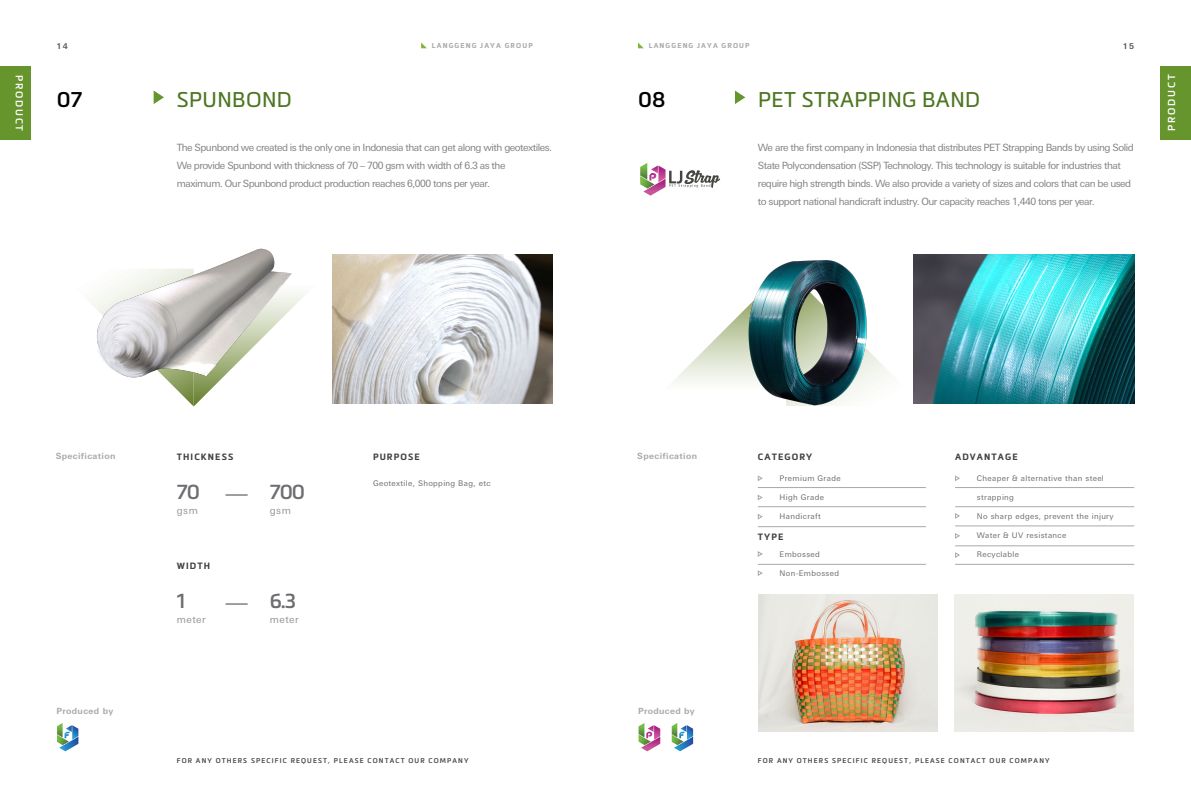
<style>
.page{position:relative;width:1191px;height:794px;background:#fff}
.page>*{position:absolute;margin:0;border:0;box-sizing:border-box;transform-origin:0 0}
.t1{font:21px "Metronic Pro";letter-spacing:.02em;color:#4c7620}
.t2{font:600 21px "Metronic Pro";color:#000}
.t3{font:600 20px "Metronic Pro";color:#6d6e71}
.t4{font:10px/18px "Univers Next W1 G";letter-spacing:-.05em;color:#808285}
.t5{font:10px "Univers Next W1 G";letter-spacing:.045em;color:#939598}
.t6{font:600 10px "Metronic Pro";letter-spacing:.18em;color:#fff}
.t7{font:700 9px "Metronic Pro";letter-spacing:.12em;color:#414042}
.t8{font:700 8.5px "Univers Next W1 G";letter-spacing:.045em;color:#a7a9ac}
.t9{font:700 8px "Univers Next W1 G";color:#58595b}
.t10{font:7.8px "Univers Next W1 G";letter-spacing:.045em;color:#6d6e71}
.t11{font:700 7px "Metronic Pro";letter-spacing:.16em;color:#a7a9ac}
.t12{font:600 6.8px "Metronic Pro";letter-spacing:.165em;color:#414042}
</style>
<div class="page">
<svg style="left:421px;top:43px;width:6px;height:5px"></svg>
<svg style="left:638px;top:43px;width:6px;height:5px"></svg>
<div style="left:0;top:66px;width:30px;height:74px;background:#66952e"></div>
<div style="left:1161px;top:66px;width:30px;height:74px;background:#66952e"></div>
<img style="left:89px;top:292px;width:218px;height:114px">
<img style="left:332px;top:254px;width:220px;height:149px">
<img style="left:92px;top:248px;width:210px;height:140px">
<img style="left:672px;top:334px;width:252px;height:70px">
<img style="left:913px;top:254px;width:221px;height:149px">
<img style="left:720px;top:260px;width:164px;height:146px">
<svg style="left:154px;top:91px;width:10px;height:13px"></svg>
<svg style="left:735px;top:91px;width:10px;height:13px"></svg>
<svg style="left:225px;top:495px;width:23px;height:1px"></svg>
<svg style="left:225px;top:604px;width:23px;height:1px"></svg>
<svg style="left:955px;top:475px;width:5px;height:6px"></svg>
<svg style="left:955px;top:513px;width:5px;height:6px"></svg>
<svg style="left:955px;top:533px;width:5px;height:6px"></svg>
<svg style="left:955px;top:552px;width:5px;height:6px"></svg>
<hr style="left:955px;top:487px;width:179px;height:1px;background:#a7a9ac">
<hr style="left:955px;top:506px;width:179px;height:1px;background:#a7a9ac">
<hr style="left:955px;top:525px;width:179px;height:1px;background:#a7a9ac">
<hr style="left:955px;top:545px;width:179px;height:1px;background:#a7a9ac">
<hr style="left:955px;top:564px;width:179px;height:1px;background:#a7a9ac">
<svg style="left:638px;top:723px;width:22px;height:28px"></svg>
<svg style="left:57px;top:723px;width:21px;height:28px"></svg>
<svg style="left:671px;top:723px;width:22px;height:28px"></svg>
<svg style="left:640px;top:163px;width:80px;height:33px"></svg>
<svg style="left:757px;top:551px;width:6px;height:6px"></svg>
<svg style="left:757px;top:570px;width:6px;height:6px"></svg>
<hr style="left:758px;top:564px;width:168px;height:1px;background:#a7a9ac">
<svg style="left:757px;top:475px;width:6px;height:6px"></svg>
<svg style="left:757px;top:495px;width:6px;height:5px"></svg>
<svg style="left:757px;top:514px;width:6px;height:6px"></svg>
<hr style="left:758px;top:487px;width:168px;height:1px;background:#a7a9ac">
<hr style="left:758px;top:506px;width:168px;height:1px;background:#a7a9ac">
<hr style="left:758px;top:526px;width:168px;height:1px;background:#a7a9ac">
<img style="left:758px;top:594px;width:179px;height:137px">
<img style="left:954px;top:594px;width:179px;height:137px">
<p class="t9" style="left:57px;top:41px;width:13px">14</p>
<p class="t11" style="left:432px;top:41px;width:102px">LANGGENG JAYA GROUP</p>
<p class="t11" style="left:649px;top:41px;width:102px">LANGGENG JAYA GROUP</p>
<p class="t9" style="left:1123px;top:41px;width:13px">15</p>
<p class="t6" style="left:26px;top:75px;width:58px;rotate:90deg">PRODUCT</p>
<p class="t6" style="left:1165px;top:131px;width:58px;rotate:-90deg">PRODUCT</p>
<h1 class="t2" style="left:57px;top:86px;width:27px">07</h1>
<h1 class="t1" style="left:177px;top:84px;width:117px">SPUNBOND</h1>
<p class="t4" style="left:177px;top:139px;width:377px">The Spunbond we created is the only one in Indonesia that can get along with geotextiles.<br>We provide Spunbond with thickness of 70 – 700 gsm with width of 6.3 as the maximum. Our Spunbond product production reaches 6,000 tons per year.</p>
<h1 class="t2" style="left:638px;top:86px;width:29px">08</h1>
<h1 class="t1" style="left:758px;top:84px;width:223px">PET STRAPPING BAND</h1>
<p class="t4" style="left:758px;top:139px;width:377px">We are the first company in Indonesia that distributes PET Strapping Bands by using Solid State Polycondensation (SSP) Technology. This technology is suitable for industries that require high strength binds. We also provide a variety of sizes and colors that can be used to support national handicraft industry. Our capacity reaches 1,440 tons per year.</p>
<p class="t8" style="left:56px;top:451px;width:61px">Specification</p>
<p class="t8" style="left:637px;top:451px;width:61px">Specification</p>
<p class="t7" style="left:177px;top:451px;width:58px">THICKNESS</p>
<p class="t7" style="left:373px;top:451px;width:48px">PURPOSE</p>
<p class="t7" style="left:955px;top:451px;width:64px">ADVANTAGE</p>
<p class="t10" style="left:977px;top:474px;width:128px">Cheaper &amp; alternative than steel</p>
<p class="t10" style="left:977px;top:493px;width:39px">strapping</p>
<p class="t10" style="left:977px;top:512px;width:138px">No sharp edges, prevent the injury</p>
<p class="t10" style="left:977px;top:531px;width:91px">Water &amp; UV resistance</p>
<p class="t10" style="left:977px;top:550px;width:44px">Recyclable</p>
<p class="t7" style="left:758px;top:451px;width:56px">CATEGORY</p>
<p class="t10" style="left:779px;top:474px;width:63px">Premium Grade</p>
<p class="t10" style="left:779px;top:493px;width:46px">High Grade</p>
<p class="t10" style="left:779px;top:512px;width:43px">Handicraft</p>
<p class="t10" style="left:373px;top:478px;width:119px">Geotextile, Shopping Bag, etc</p>
<h2 class="t3" style="left:177px;top:479px;width:25px">70</h2>
<h2 class="t3" style="left:270px;top:479px;width:37px">700</h2>
<p class="t5" style="left:177px;top:504px;width:23px">gsm</p>
<p class="t5" style="left:270px;top:504px;width:23px">gsm</p>
<p class="t7" style="left:758px;top:531px;width:27px">TYPE</p>
<p class="t10" style="left:779px;top:549px;width:42px">Embossed</p>
<p class="t10" style="left:779px;top:568px;width:61px">Non-Embossed</p>
<p class="t7" style="left:177px;top:560px;width:35px">WIDTH</p>
<h2 class="t3" style="left:177px;top:588px;width:10px">1</h2>
<p class="t5" style="left:177px;top:613px;width:30px">meter</p>
<h2 class="t3" style="left:270px;top:588px;width:28px">6.3</h2>
<p class="t5" style="left:270px;top:613px;width:30px">meter</p>
<p class="t8" style="left:56px;top:705px;width:58px">Produced by</p>
<p class="t8" style="left:638px;top:705px;width:58px">Produced by</p>
<p class="t12" style="left:177px;top:756px;width:293px">FOR ANY OTHERS SPECIFIC REQUEST, PLEASE CONTACT OUR COMPANY</p>
<p class="t12" style="left:758px;top:756px;width:293px">FOR ANY OTHERS SPECIFIC REQUEST, PLEASE CONTACT OUR COMPANY</p>
</div>
